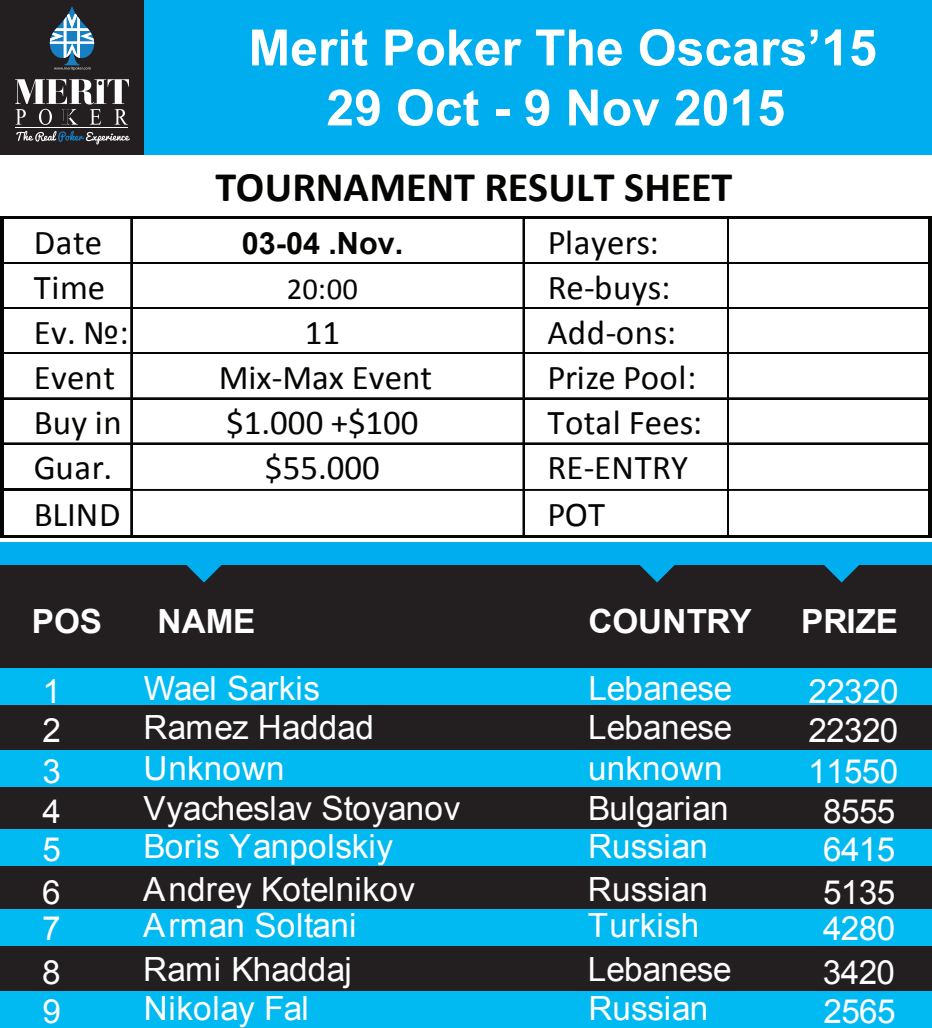
<style>
.page{position:relative;width:932px;height:1028px;background:#fff}
.page>*{position:absolute;margin:0;border:0;box-sizing:border-box;transform-origin:0 0}
.t1{font:700 50.1px/60px "Arial";color:#fff;text-align:center}
.t2{font:700 42.3px "Calibri";letter-spacing:-.005em;color:#050504}
.t3{font:34.8px "Calibri";color:#050504}
.t4{font:33.3px "Arial";color:#fff}
.t5{font:700 33.3px "Arial";letter-spacing:-.005em;color:#fff}
.t6{font:700 30.6px "Arial";color:#050504}
.t7{font:30.6px "Calibri";color:#050504}
</style>
<div class="page">
<div style="left:0;top:542px;width:932px;height:24px;background:#00aeef"></div>
<div style="left:0;top:0;width:932px;height:155px;background:#00aeef"></div>
<div style="left:0;top:0;width:144px;height:155px;background:#231f20"></div>
<div style="left:0;top:565px;width:932px;height:463px;background:#231f20"></div>
<div style="left:0;top:668px;width:932px;height:37px;background:#00baf1"></div>
<div style="left:0;top:750px;width:932px;height:37px;background:#00baf1"></div>
<div style="left:0;top:829px;width:932px;height:37px;background:#00baf1"></div>
<div style="left:0;top:908px;width:932px;height:37px;background:#00baf1"></div>
<div style="left:0;top:991px;width:932px;height:37px;background:#00baf1"></div>
<svg style="left:186px;top:565px;width:36px;height:17px"></svg>
<svg style="left:824px;top:565px;width:35px;height:17px"></svg>
<svg style="left:639px;top:565px;width:36px;height:17px"></svg>
<svg style="left:49px;top:7px;width:46px;height:63px"></svg>
<svg style="left:16px;top:131px;width:114px;height:14px"></svg>
<hr style="left:16px;top:127px;width:112px;height:1px;background:#fff">
<svg style="left:15px;top:79px;width:114px;height:46px"></svg>
<hr style="left:3px;top:216px;width:929px;height:3px;background:#050504">
<hr style="left:3px;top:262px;width:925px;height:2px;background:#050504">
<hr style="left:3px;top:307px;width:925px;height:2px;background:#050504">
<hr style="left:3px;top:352px;width:925px;height:1px;background:#050504">
<hr style="left:3px;top:353px;width:925px;height:1px;background:#050504">
<hr style="left:3px;top:397px;width:925px;height:1px;background:#050504">
<hr style="left:3px;top:398px;width:925px;height:1px;background:#050504">
<hr style="left:3px;top:442px;width:925px;height:1px;background:#050504">
<hr style="left:3px;top:443px;width:925px;height:1px;background:#050504">
<hr style="left:3px;top:488px;width:129px;height:3px;background:#050504">
<hr style="left:130px;top:219px;width:1px;height:269px;background:#050504">
<hr style="left:131px;top:219px;width:1px;height:269px;background:#050504">
<hr style="left:132px;top:489px;width:796px;height:2px;background:#050504">
<hr style="left:0;top:216px;width:3px;height:321px;background:#050504">
<hr style="left:130px;top:491px;width:1px;height:43px;background:#050504">
<hr style="left:131px;top:491px;width:1px;height:43px;background:#050504">
<hr style="left:522px;top:219px;width:1px;height:315px;background:#050504">
<hr style="left:523px;top:219px;width:2px;height:315px;background:#050504">
<hr style="left:727px;top:219px;width:2px;height:315px;background:#050504">
<hr style="left:3px;top:534px;width:929px;height:3px;background:#050504">
<hr style="left:928px;top:219px;width:4px;height:318px;background:#050504">
<h1 class="t1" style="left:249px;top:19px;width:630px">Merit Poker The Oscars’15<br>29 Oct - 9 Nov 2015</h1>
<p class="t2" style="left:215px;top:160px;width:518px">TOURNAMENT RESULT SHEET</p>
<p class="t3" style="left:34px;top:220px;width:70px">Date</p>
<p class="t6" style="left:242px;top:223px;width:163px">03-04 .Nov.</p>
<p class="t3" style="left:548px;top:220px;width:113px">Players:</p>
<p class="t3" style="left:34px;top:265px;width:73px">Time</p>
<p class="t7" style="left:287px;top:269px;width:73px">20:00</p>
<p class="t3" style="left:548px;top:265px;width:124px">Re-buys:</p>
<p class="t3" style="left:34px;top:310px;width:97px">Ev. №:</p>
<p class="t3" style="left:305px;top:310px;width:37px">11</p>
<p class="t3" style="left:547px;top:310px;width:130px">Add-ons:</p>
<p class="t3" style="left:34px;top:355px;width:83px">Event</p>
<p class="t3" style="left:219px;top:355px;width:215px">Mix-Max Event</p>
<p class="t3" style="left:547px;top:355px;width:150px">Prize Pool:</p>
<p class="t3" style="left:34px;top:400px;width:90px">Buy in</p>
<p class="t3" style="left:226px;top:400px;width:194px">$1.000 +$100</p>
<p class="t3" style="left:547px;top:400px;width:156px">Total Fees:</p>
<p class="t3" style="left:34px;top:446px;width:80px">Guar.</p>
<p class="t3" style="left:265px;top:446px;width:116px">$55.000</p>
<p class="t3" style="left:547px;top:446px;width:142px">RE-ENTRY</p>
<p class="t3" style="left:34px;top:492px;width:88px">BLIND</p>
<p class="t3" style="left:547px;top:492px;width:59px">POT</p>
<p class="t5" style="left:32px;top:599px;width:72px">POS</p>
<p class="t5" style="left:157px;top:599px;width:99px">NAME</p>
<p class="t5" style="left:588px;top:599px;width:165px">COUNTRY</p>
<p class="t5" style="left:801px;top:599px;width:98px">PRIZE</p>
<p class="t4" style="left:43px;top:670px;width:20px">1</p>
<p class="t4" style="left:144px;top:667px;width:178px">Wael Sarkis</p>
<p class="t4" style="left:588px;top:667px;width:145px">Lebanese</p>
<p class="t4" style="left:808px;top:670px;width:92px">22320</p>
<p class="t4" style="left:43px;top:709px;width:20px">2</p>
<p class="t4" style="left:144px;top:706px;width:232px">Ramez Haddad</p>
<p class="t4" style="left:588px;top:706px;width:145px">Lebanese</p>
<p class="t4" style="left:808px;top:709px;width:92px">22320</p>
<p class="t4" style="left:42px;top:749px;width:20px">3</p>
<p class="t4" style="left:143px;top:746px;width:143px">Unknown</p>
<p class="t4" style="left:588px;top:746px;width:136px">unknown</p>
<p class="t4" style="left:808px;top:749px;width:92px">11550</p>
<p class="t4" style="left:42px;top:790px;width:20px">4</p>
<p class="t4" style="left:143px;top:787px;width:318px">Vyacheslav Stoyanov</p>
<p class="t4" style="left:588px;top:787px;width:142px">Bulgarian</p>
<p class="t4" style="left:823px;top:790px;width:74px">8555</p>
<p class="t4" style="left:42px;top:827px;width:20px">5</p>
<p class="t4" style="left:143px;top:824px;width:251px">Boris Yanpolskiy</p>
<p class="t4" style="left:588px;top:824px;width:121px">Russian</p>
<p class="t4" style="left:823px;top:827px;width:74px">6415</p>
<p class="t4" style="left:42px;top:870px;width:20px">6</p>
<p class="t4" style="left:143px;top:867px;width:273px">Andrey Kotelnikov</p>
<p class="t4" style="left:588px;top:867px;width:121px">Russian</p>
<p class="t4" style="left:823px;top:870px;width:74px">5135</p>
<p class="t4" style="left:42px;top:907px;width:20px">7</p>
<p class="t4" style="left:143px;top:904px;width:215px">Arman Soltani</p>
<p class="t4" style="left:588px;top:904px;width:113px">Turkish</p>
<p class="t4" style="left:823px;top:907px;width:74px">4280</p>
<p class="t4" style="left:42px;top:950px;width:20px">8</p>
<p class="t4" style="left:143px;top:947px;width:210px">Rami Khaddaj</p>
<p class="t4" style="left:588px;top:947px;width:145px">Lebanese</p>
<p class="t4" style="left:823px;top:950px;width:74px">3420</p>
<p class="t4" style="left:43px;top:989px;width:20px">9</p>
<p class="t4" style="left:144px;top:986px;width:167px">Nikolay Fal</p>
<p class="t4" style="left:588px;top:986px;width:121px">Russian</p>
<p class="t4" style="left:823px;top:989px;width:74px">2565</p>
</div>
